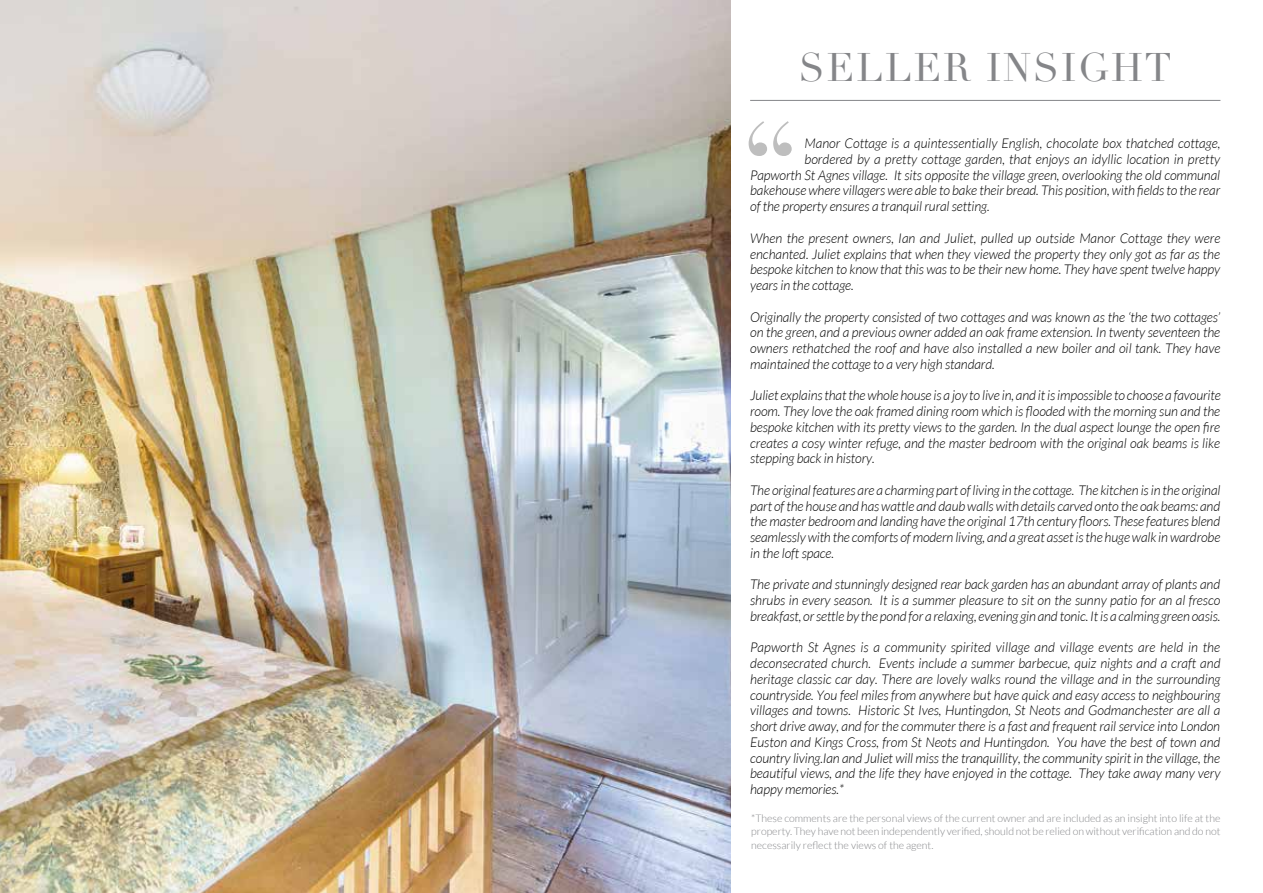
<style>
.page{position:relative;width:1263px;height:893px;background:#fff}
.page>*{position:absolute;margin:0;border:0;box-sizing:border-box;transform-origin:0 0}
.t1{font:39px "Didot";letter-spacing:.05em;color:#858689}
.t2{font:italic 300 13.5px/15.8px "Lato";letter-spacing:-.01em;color:#000;text-align:justify}
.t3{font:300 10.5px/13.5px "Lato";color:#858689;text-align:justify}
</style>
<div class="page">
<img style="left:0;top:0;width:730px;height:893px">
<hr style="left:750px;top:100px;width:470px;height:1px;background:#858689">
<svg style="left:749px;top:121px;width:43px;height:35px"></svg>
<h1 class="t1" style="left:799px;top:44px;width:374px">SELLER INSIGHT</h1>
<p class="t2" style="left:804px;top:136px;width:418px">Manor Cottage is a quintessentially English, chocolate box thatched cottage,</p>
<p class="t2" style="left:804px;top:152px;width:417px">bordered by a pretty cottage garden, that enjoys an idyllic location in pretty</p>
<p class="t2" style="left:750px;top:167px;width:472px">Papworth St Agnes village. It sits opposite the village green, overlooking the old communal</p>
<p class="t2" style="left:750px;top:183px;width:472px">bakehouse where villagers were able to bake their bread. This position, with fields to the rear</p>
<p class="t2" style="left:750px;top:199px;width:241px">of the property ensures a tranquil rural setting.</p>
<p class="t2" style="left:750px;top:231px;width:472px">When the present owners, Ian and Juliet, pulled up outside Manor Cottage they were enchanted. Juliet explains that when they viewed the property they only got as far as the bespoke kitchen to know that this was to be their new home. They have spent twelve happy years in the cottage.</p>
<p class="t2" style="left:750px;top:309px;width:472px">Originally the property consisted of two cottages and was known as the ‘the two cottages’ on the green, and a previous owner added an oak frame extension. In twenty seventeen the owners rethatched the roof and have also installed a new boiler and oil tank. They have maintained the cottage to a very high standard.</p>
<p class="t2" style="left:750px;top:388px;width:472px">Juliet explains that the whole house is a joy to live in, and it is impossible to choose a favourite room. They love the oak framed dining room which is flooded with the morning sun and the bespoke kitchen with its pretty views to the garden. In the dual aspect lounge the open fire creates a cosy winter refuge, and the master bedroom with the original oak beams is like stepping back in history.</p>
<p class="t2" style="left:750px;top:483px;width:472px">The original features are a charming part of living in the cottage. The kitchen is in the original part of the house and has wattle and daub walls with details carved onto the oak beams: and the master bedroom and landing have the original 17th century floors. These features blend seamlessly with the comforts of modern living, and a great asset is the huge walk in wardrobe in the loft space.</p>
<p class="t2" style="left:750px;top:577px;width:472px">The private and stunningly designed rear back garden has an abundant array of plants and shrubs in every season. It is a summer pleasure to sit on the sunny patio for an al fresco breakfast, or settle by the pond for a relaxing, evening gin and tonic. It is a calming green oasis.</p>
<p class="t2" style="left:750px;top:640px;width:472px">Papworth St Agnes is a community spirited village and village events are held in the deconsecrated church. Events include a summer barbecue, quiz nights and a craft and heritage classic car day. There are lovely walks round the village and in the surrounding countryside. You feel miles from anywhere but have quick and easy access to neighbouring villages and towns. Historic St Ives, Huntingdon, St Neots and Godmanchester are all a short drive away, and for the commuter there is a fast and frequent rail service into London Euston and Kings Cross, from St Neots and Huntingdon. You have the best of town and country living.Ian and Juliet will miss the tranquillity, the community spirit in the village, the beautiful views, and the life they have enjoyed in the cottage. They take away many very happy memories.*</p>
<p class="t3" style="left:751px;top:811px;width:471px">*These comments are the personal views of the current owner and are included as an insight into life at the property. They have not been independently verified, should not be relied on without verification and do not necessarily reflect the views of the agent.</p>
</div>
